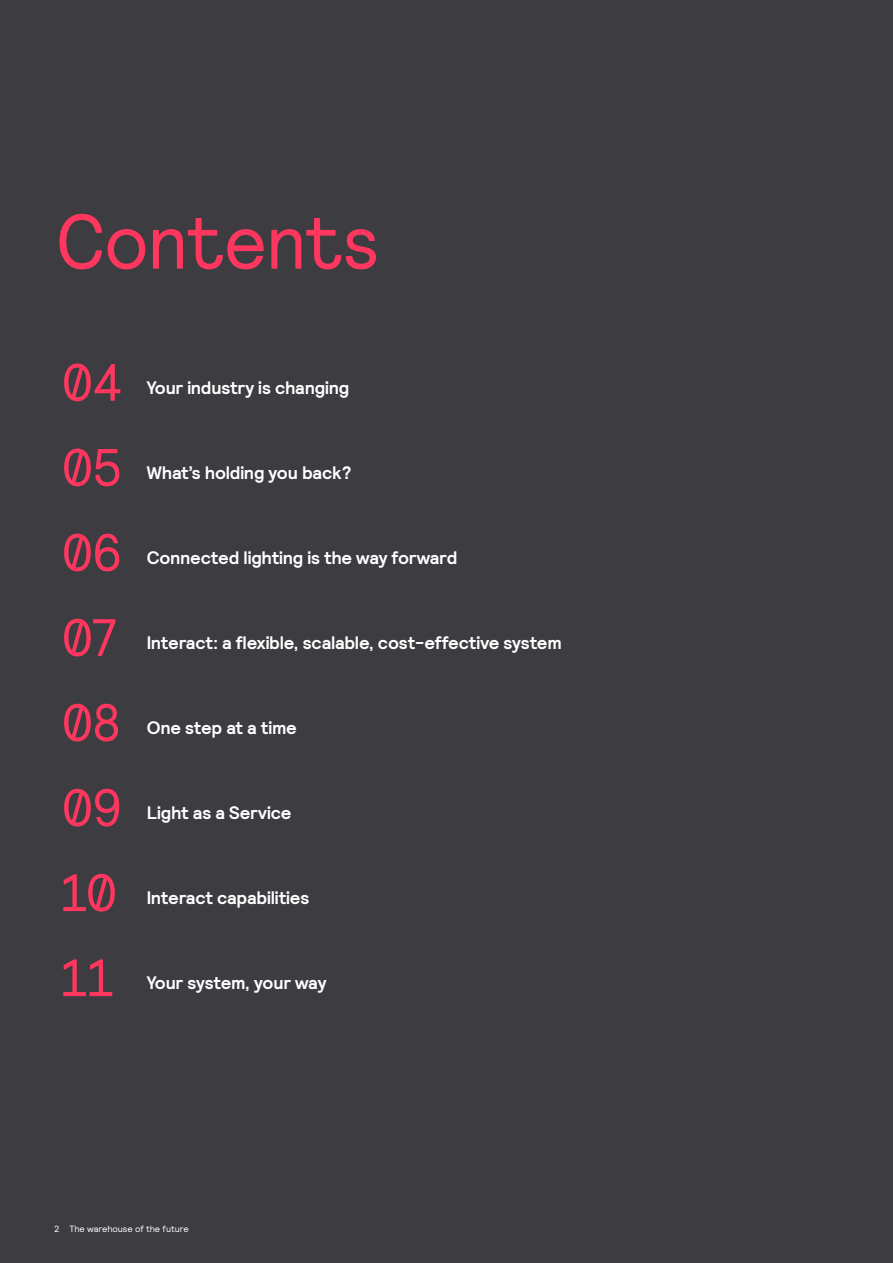
<style>
.page{position:relative;width:893px;height:1263px;background:#3c3c41}
.page>*{position:absolute;margin:0;border:0;box-sizing:border-box;transform-origin:0 0}
.t1{font:77.25px "Signify Relative Faux";letter-spacing:-.01em;color:#ff375f}
.t2{font:52.5px "Signify Relative Faux";letter-spacing:-.005em;color:#ff375f}
.t3{font:700 18px "Signify Relative";letter-spacing:-.01em;color:#fff}
.t4{font:9px "Signify Relative";letter-spacing:-.01em;color:#fff}
</style>
<div class="page">
<h1 class="t1" style="left:56px;top:192px;width:325px">Contents</h1>
<h2 class="t2" style="left:62px;top:348px;width:63px">04</h2>
<h2 class="t2" style="left:62px;top:433px;width:62px">05</h2>
<h2 class="t2" style="left:62px;top:518px;width:61px">06</h2>
<h2 class="t2" style="left:62px;top:603px;width:56px">07</h2>
<h2 class="t2" style="left:62px;top:689px;width:60px">08</h2>
<h2 class="t2" style="left:62px;top:774px;width:61px">09</h2>
<h2 class="t2" style="left:62px;top:859px;width:57px">10</h2>
<h2 class="t2" style="left:62px;top:944px;width:53px">11</h2>
<p class="t3" style="left:147px;top:375px;width:204px">Your industry is changing</p>
<p class="t3" style="left:147px;top:460px;width:206px">What’s holding you back?</p>
<p class="t3" style="left:147px;top:545px;width:312px">Connected lighting is the way forward</p>
<p class="t3" style="left:147px;top:631px;width:416px">Interact: a flexible, scalable, cost-effective system</p>
<p class="t3" style="left:147px;top:716px;width:152px">One step at a time</p>
<p class="t3" style="left:147px;top:801px;width:146px">Light as a Service</p>
<p class="t3" style="left:147px;top:886px;width:164px">Interact capabilities</p>
<p class="t3" style="left:147px;top:971px;width:181px">Your system, your way</p>
<p class="t4" style="left:54px;top:1223px;width:136px">2 The warehouse of the future</p>
</div>
